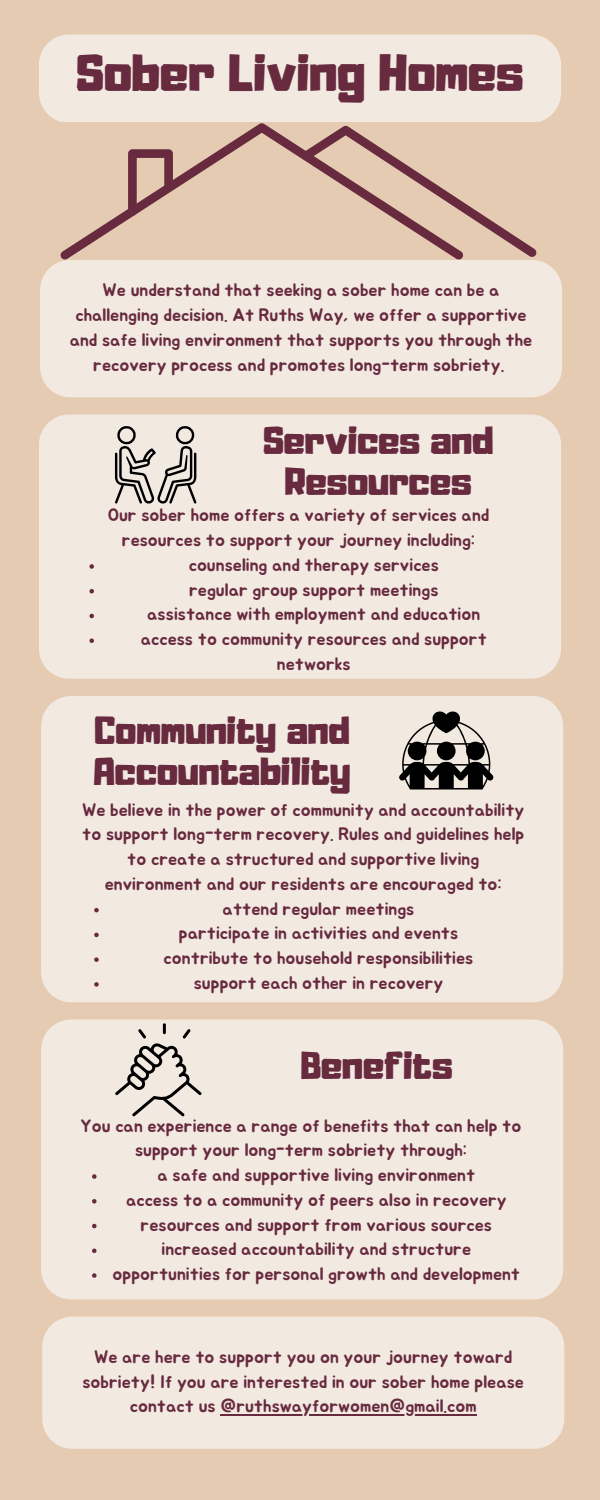
<style>
.page{position:relative;width:600px;height:1500px;background:#e6cbb3}
.page>*{position:absolute;margin:0;border:0;box-sizing:border-box;transform-origin:0 0}
.t1{font:46px "Adumu";color:#672a3f}
.t2{font:34.5px/41.2px "Adumu";color:#672a3f;text-align:center}
.t3{font:18px/24.8px "Jua";color:#672a3f;text-align:center}
</style>
<div class="page">
<div style="left:39px;top:415px;width:522px;height:264px;background:#f2e9e1;border-radius:30px"></div>
<div style="left:41px;top:696px;width:522px;height:306px;background:#f2e9e1;border-radius:30px"></div>
<div style="left:41px;top:1020px;width:522px;height:279px;background:#f2e9e1;border-radius:30px"></div>
<div style="left:39px;top:35px;width:522px;height:87px;background:#f2e9e1"></div>
<div style="left:40px;top:260px;width:522px;height:137px;background:#f2e9e1;border-radius:30px"></div>
<svg style="left:60px;top:123px;width:402px;height:137px"></svg>
<svg style="left:303px;top:126px;width:234px;height:132px"></svg>
<svg style="left:128px;top:149px;width:45px;height:67px"></svg>
<div style="left:42px;top:1317px;width:522px;height:132px;background:#f2e9e1;border-radius:30px"></div>
<svg style="left:399px;top:711px;width:94px;height:79px"></svg>
<svg style="left:115px;top:426px;width:82px;height:78px"></svg>
<svg style="left:115px;top:1023px;width:87px;height:93px"></svg>
<svg style="left:89px;top:564px;width:5px;height:5px"></svg>
<svg style="left:89px;top:589px;width:5px;height:4px"></svg>
<svg style="left:89px;top:614px;width:5px;height:4px"></svg>
<svg style="left:89px;top:638px;width:5px;height:5px"></svg>
<svg style="left:94px;top:908px;width:5px;height:4px"></svg>
<svg style="left:94px;top:933px;width:5px;height:4px"></svg>
<svg style="left:94px;top:957px;width:5px;height:5px"></svg>
<svg style="left:94px;top:982px;width:5px;height:5px"></svg>
<svg style="left:92px;top:1174px;width:5px;height:5px"></svg>
<svg style="left:92px;top:1199px;width:5px;height:5px"></svg>
<svg style="left:92px;top:1224px;width:5px;height:4px"></svg>
<svg style="left:92px;top:1249px;width:5px;height:4px"></svg>
<svg style="left:92px;top:1273px;width:5px;height:5px"></svg>
<hr style="left:220px;top:1414px;width:257px;height:1px;background:#672a3f">
<h1 class="t1" style="left:76px;top:54px;width:449px">Sober Living Homes</h1>
<p class="t3" style="left:70px;top:279px;width:464px">We understand that seeking a sober home can be a challenging decision. At Ruths Way, we offer a supportive and safe living environment that supports you through the recovery process and promotes long-term sobriety.</p>
<h2 class="t2" style="left:263px;top:423px;width:232px">Services and<br>Resources</h2>
<p class="t3" style="left:108px;top:504px;width:383px">Our sober home offers a variety of services and resources to support your journey including:</p>
<p class="t3" style="left:141px;top:553px;width:348px">counseling and therapy services<br>regular group support meetings<br>assistance with employment and education access to community resources and support networks</p>
<h2 class="t2" style="left:94px;top:713px;width:259px;text-align:left">Community and<br>Accountability</h2>
<p class="t3" style="left:82px;top:798px;width:444px">We believe in the power of community and accountability to support long-term recovery. Rules and guidelines help to create a structured and supportive living environment and our residents are encouraged to:</p>
<p class="t3" style="left:164px;top:897px;width:311px">attend regular meetings<br>participate in activities and events contribute to household responsibilities support each other in recovery</p>
<h2 class="t2" style="left:301px;top:1048px;width:153px">Benefits</h2>
<p class="t3" style="left:81px;top:1114px;width:442px">You can experience a range of benefits that can help to support your long-term sobriety through:</p>
<p class="t3" style="left:113px;top:1163px;width:409px">a safe and supportive living environment<br>access to a community of peers also in recovery resources and support from various sources increased accountability and structure opportunities for personal growth and development</p>
<p class="t3" style="left:82px;top:1345px;width:443px">We are here to support you on your journey toward sobriety! If you are interested in our sober home please contact us @ruthswayforwomen@gmail.com</p>
</div>
